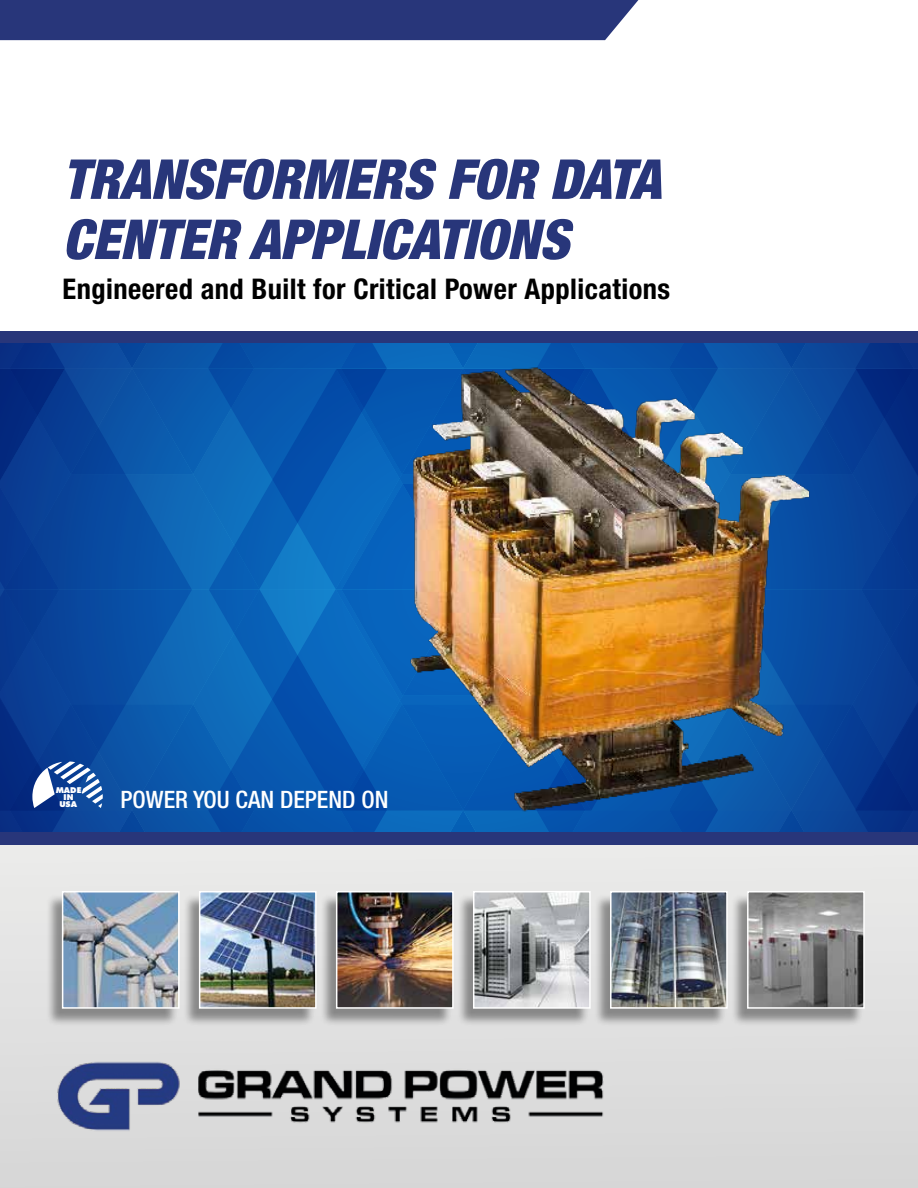
<style>
.page{position:relative;width:918px;height:1188px;background:#fff}
.page>*{position:absolute;margin:0;border:0;box-sizing:border-box;transform-origin:0 0}
.t1{font:italic 900 condensed 55.2px/60.2px "Helvetica Neue LT Std";color:#28367a}
.t2{font:700 condensed 28.5px "Helvetica Neue LT Std";letter-spacing:.015em;color:#000}
.t3{font:500 condensed 24px "Helvetica Neue LT Std";color:#fff}
.t4{font:800 7.65px/14px "Futura";color:#fff;text-align:center}
</style>
<div class="page">
<div style="left:0;top:0;width:918px;height:1188px;background:linear-gradient(to right,#e0e0e0,#dedede)"></div>
<div style="left:0;top:0;width:918px;height:832px;background:#fff"></div>
<div style="left:0;top:331px;width:918px;height:514px;background:#28367a"></div>
<img style="left:0;top:344px;width:918px;height:488px">
<div style="left:0;top:0;width:638px;height:40px;background:#28367a"></div>
<img style="left:57px;top:1061px;width:547px;height:70px">
<div style="left:45px;top:893px;width:134px;height:134px;background:#000;opacity:.4"></div>
<img style="left:65px;top:894px;width:112px;height:112px">
<div style="left:62px;top:891px;width:118px;height:118px;border:2px solid #fff"></div>
<div style="left:182px;top:893px;width:134px;height:134px;background:#000;opacity:.4"></div>
<img style="left:202px;top:894px;width:112px;height:112px">
<div style="left:199px;top:891px;width:118px;height:118px;border:2px solid #fff"></div>
<div style="left:319px;top:893px;width:134px;height:134px;background:#000;opacity:.4"></div>
<img style="left:339px;top:894px;width:112px;height:112px">
<div style="left:336px;top:891px;width:118px;height:118px;border:2px solid #fff"></div>
<div style="left:456px;top:893px;width:134px;height:134px;background:#000;opacity:.4"></div>
<img style="left:476px;top:894px;width:112px;height:112px">
<div style="left:473px;top:891px;width:118px;height:118px;border:2px solid #fff"></div>
<div style="left:593px;top:893px;width:134px;height:134px;background:#000;opacity:.4"></div>
<img style="left:613px;top:894px;width:112px;height:112px">
<div style="left:610px;top:891px;width:118px;height:118px;border:2px solid #fff"></div>
<div style="left:730px;top:893px;width:134px;height:134px;background:#000;opacity:.4"></div>
<img style="left:750px;top:894px;width:112px;height:112px">
<div style="left:747px;top:891px;width:118px;height:118px;border:2px solid #fff"></div>
<h1 class="t1" style="left:63px;top:149px;width:600px">TRANSFORMERS FOR DATA<br>CENTER APPLICATIONS</h1>
<p class="t2" style="left:63px;top:271px;width:609px">Engineered and Built for Critical Power Applications</p>
<p class="t4" style="left:56px;top:783px;width:27px">MADE<br>USA</p>
<p class="t4" style="left:64px;top:790px;width:11px">IN</p>
<p class="t3" style="left:121px;top:786px;width:269px">POWER YOU CAN DEPEND ON</p>
</div>
